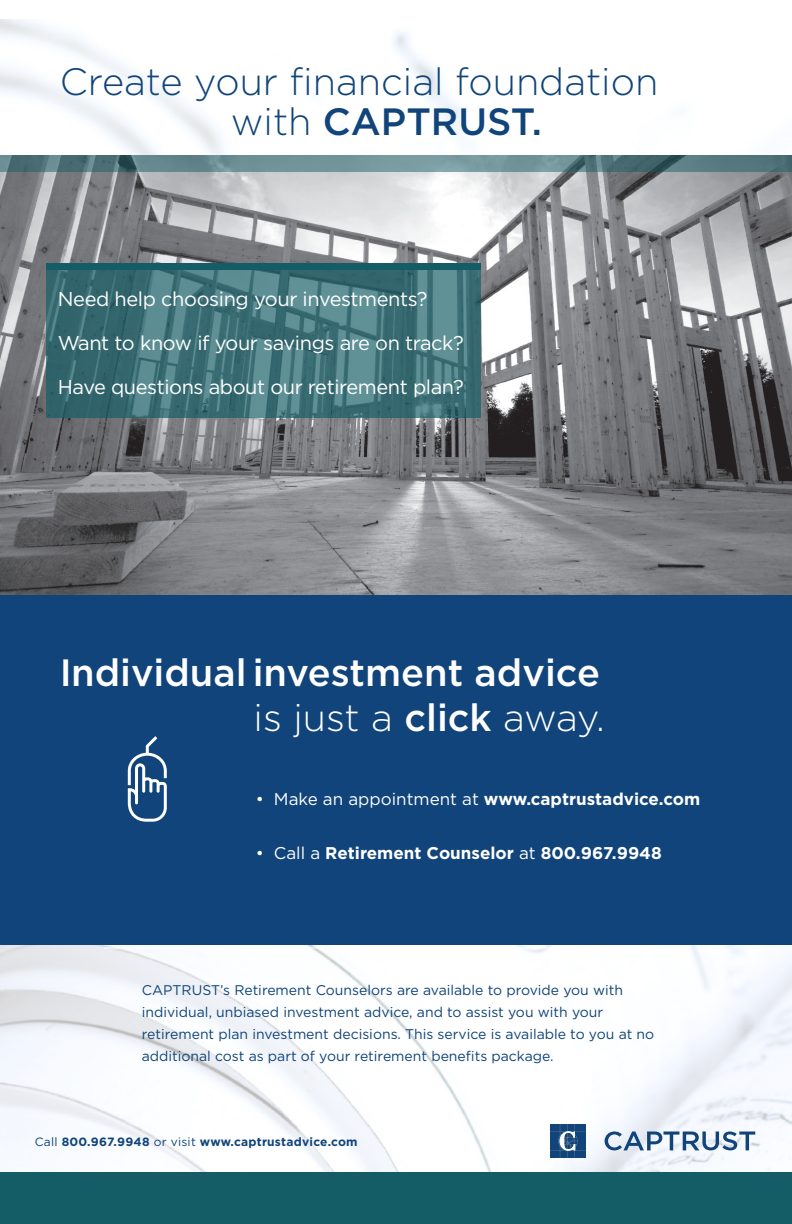
<style>
.page{position:relative;width:792px;height:1224px;background:#fff}
.page>*{position:absolute;margin:0;border:0;box-sizing:border-box;transform-origin:0 0}
.t1{font:500 38px/45.6px "Gotham";color:#fff;text-align:right}
.t2{font:300 38px/39.6px "Gotham";color:#10447a}
.t3{font:20px "Gotham";letter-spacing:-.02em;color:#fff}
.t4{font:700 17px "Gotham";color:#fff}
.t5{font:14px/22px "Gotham";color:#10447a}
.t6{font:700 12px "Gotham";letter-spacing:.02em;color:#10447a}
.s1{font-weight:500}
.s2{font-weight:300}
.s3{font-weight:400}
</style>
<div class="page">
<img style="left:0;top:19px;width:792px;height:1153px">
<img style="left:0;top:172px;width:792px;height:424px">
<div style="left:0;top:596px;width:792px;height:349px;background:#10447a"></div>
<div style="left:0;top:1172px;width:792px;height:52px;background:#145d66"></div>
<svg style="left:0;top:156px;width:792px;height:16px;background:#60848a"></svg>
<svg style="left:46px;top:263px;width:435px;height:154px;background:#40737a"></svg>
<svg style="left:605px;top:1132px;width:150px;height:18px"></svg>
<svg style="left:550px;top:1124px;width:35px;height:34px"></svg>
<hr style="left:104px;top:948px;width:584px;height:1px;background:#fff">
<svg style="left:128px;top:736px;width:39px;height:86px"></svg>
<p class="t2" style="left:231px;top:61px;width:429px;text-indent:-171px">Create your financial foundation with <span class="s1">CAPTRUST.</span></p>
<p class="t3" style="left:58px;top:286px;width:371px">Need help choosing your investments?</p>
<p class="t3" style="left:58px;top:330px;width:408px">Want to know if your savings are on track?</p>
<p class="t3" style="left:58px;top:374px;width:408px">Have questions about our retirement plan?</p>
<p class="t1" style="left:60px;top:649px;width:547px">Individual investment advice <span class="s2">is just a</span> click <span class="s2">away.</span></p>
<p class="t4" style="left:256px;top:788px;width:446px"><span class="s3">• Make an appointment at</span> www.captrustadvice.com</p>
<p class="t4" style="left:256px;top:842px;width:407px"><span class="s3">• Call a</span> Retirement Counselor <span class="s3">at</span> 800.967.9948</p>
<p class="t5" style="left:142px;top:979px;width:514px">CAPTRUST’s Retirement Counselors are available to provide you with individual, unbiased investment advice, and to assist you with your retirement plan investment decisions. This service is available to you at no additional cost as part of your retirement benefits package.</p>
<p class="t6" style="left:35px;top:1133px;width:324px"><span class="s3">Call</span> 800.967.9948 <span class="s3">or visit</span> www.captrustadvice.com</p>
</div>
